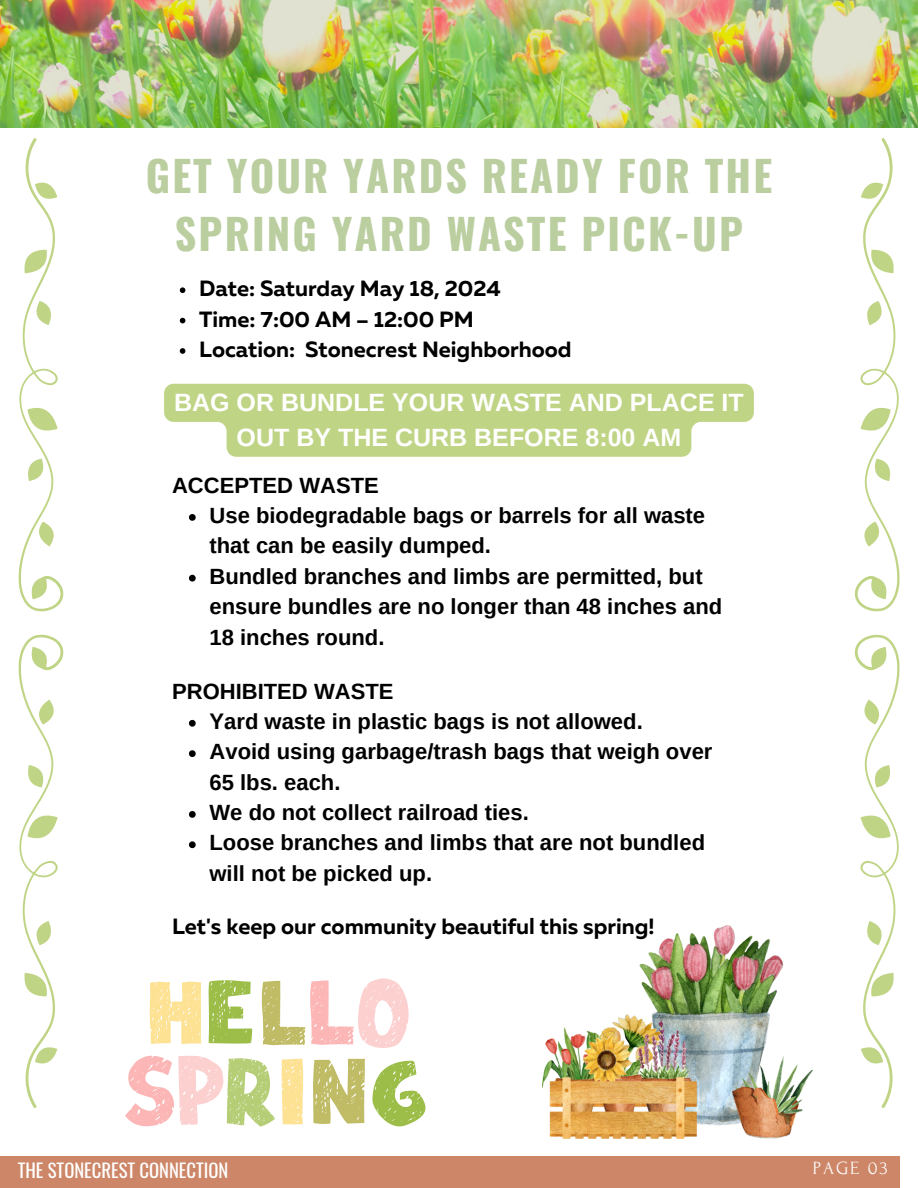
<style>
.page{position:relative;width:918px;height:1188px;background:#fff}
.page>*{position:absolute;margin:0;border:0;box-sizing:border-box;transform-origin:0 0}
.t1{font:700 42px/58.5px "Oswald";letter-spacing:.05em;color:#bace9f;text-align:center}
.t2{font:700 25.05px/34.8px "Arimo";color:#fff;text-align:center}
.t3{font:700 22.05px/30.3px "Arimo";color:#000}
.t4{font:700 22.05px "Muller";color:#000}
.t5{font:18.75px "Oswald";color:#fff}
.t6{font:18.6px "Forum";letter-spacing:.1em;color:#fff}
</style>
<div class="page">
<div style="left:0;top:1156px;width:900px;height:32px;background:#cd8768"></div>
<img style="left:0;top:0;width:918px;height:127px">
<svg style="left:189px;top:514px;width:7px;height:7px"></svg>
<svg style="left:189px;top:575px;width:7px;height:7px"></svg>
<svg style="left:189px;top:720px;width:7px;height:7px"></svg>
<svg style="left:189px;top:750px;width:7px;height:7px"></svg>
<svg style="left:189px;top:811px;width:7px;height:7px"></svg>
<svg style="left:189px;top:841px;width:7px;height:7px"></svg>
<svg style="left:261px;top:978px;width:148px;height:70px"></svg>
<svg style="left:150px;top:982px;width:51px;height:62px;background:#fde7a9"></svg>
<svg style="left:209px;top:980px;width:43px;height:64px"></svg>
<svg style="left:313px;top:1059px;width:52px;height:65px"></svg>
<svg style="left:372px;top:1061px;width:53px;height:66px"></svg>
<svg style="left:282px;top:1058px;width:22px;height:66px"></svg>
<svg style="left:125px;top:1056px;width:150px;height:71px"></svg>
<img style="left:543px;top:925px;width:270px;height:214px">
<svg style="left:854px;top:138px;width:45px;height:474px"></svg>
<svg style="left:180px;top:287px;width:5px;height:6px"></svg>
<svg style="left:180px;top:318px;width:5px;height:5px"></svg>
<svg style="left:180px;top:348px;width:5px;height:6px"></svg>
<svg style="left:164px;top:384px;width:590px;height:73px;background:#c6d892"></svg>
<svg style="left:854px;top:635px;width:45px;height:473px"></svg>
<svg style="left:19px;top:138px;width:45px;height:474px"></svg>
<svg style="left:19px;top:635px;width:45px;height:473px"></svg>
<p class="t1" style="left:146px;top:144px;width:628px">GET YOUR YARDS READY FOR THE<br>SPRING YARD WASTE PICK-UP</p>
<p class="t4" style="left:199px;top:280px;width:303px">Date: Saturday May 18, 2024</p>
<p class="t4" style="left:199px;top:310px;width:276px">Time: 7:00 AM – 12:00 PM</p>
<h2 class="t4" style="left:199px;top:340px;width:374px">Location: Stonecrest Neighborhood</h2>
<p class="t2" style="left:174px;top:385px;width:571px">BAG OR BUNDLE YOUR WASTE AND PLACE IT<br>OUT BY THE CURB BEFORE 8:00 AM</p>
<p class="t3" style="left:210px;top:470px;width:514px;text-indent:-37px">ACCEPTED WASTE<br>Use biodegradable bags or barrels for all waste that can be easily dumped.<br>Bundled branches and limbs are permitted, but ensure bundles are no longer than 48 inches and<br>18 inches round.</p>
<p class="t3" style="left:210px;top:676px;width:505px;text-indent:-37px">PROHIBITED WASTE<br>Yard waste in plastic bags is not allowed.<br>Avoid using garbage/trash bags that weigh over<br>65 lbs. each.<br>We do not collect railroad ties.<br>Loose branches and limbs that are not bundled will not be picked up.</p>
<p class="t4" style="left:172px;top:917px;width:484px">Let's keep our community beautiful this spring!</p>
<h1 class="t5" style="left:18px;top:1156px;width:212px">THE STONECREST CONNECTION</h1>
<p class="t6" style="left:813px;top:1159px;width:76px">PAGE 03</p>
</div>
